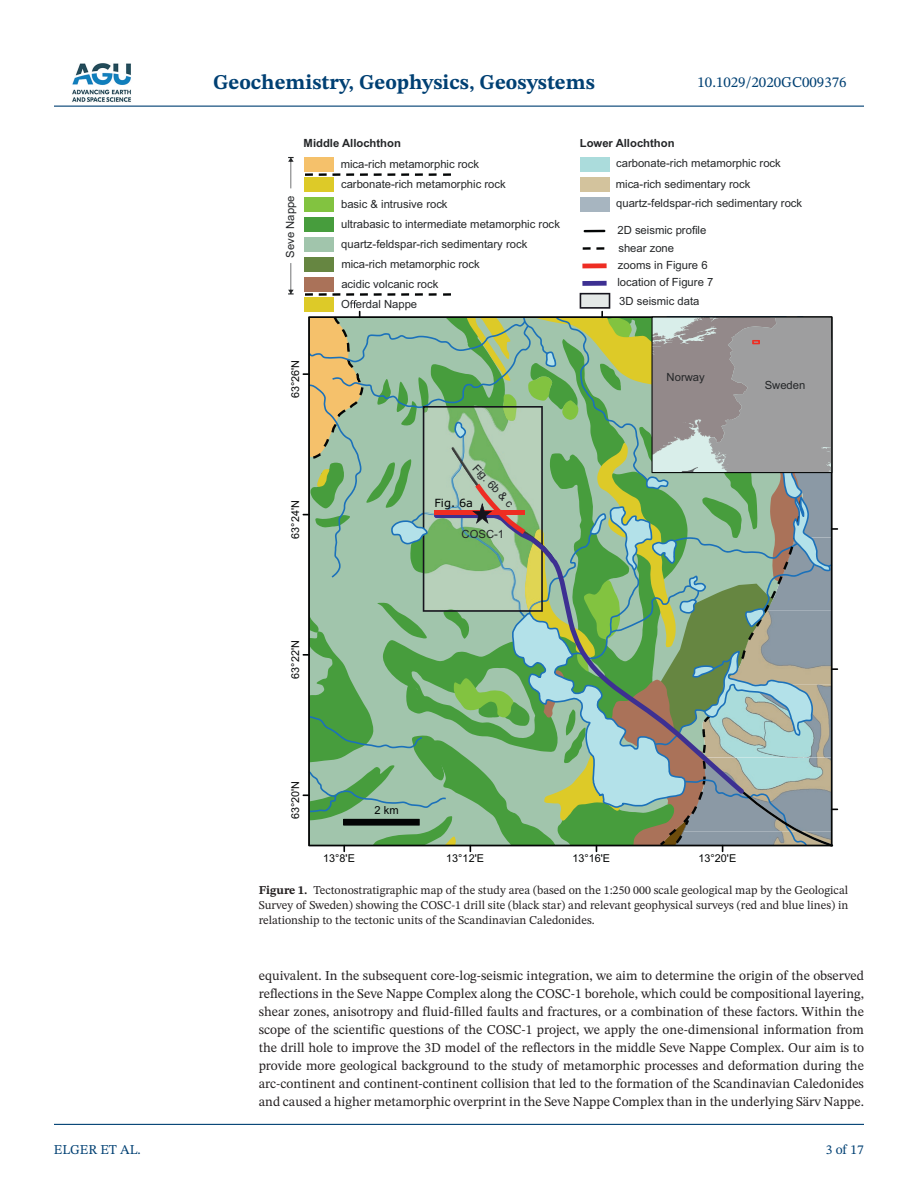
<style>
.page{position:relative;width:918px;height:1188px;background:#fff}
.page>*{position:absolute;margin:0;border:0;box-sizing:border-box;transform-origin:0 0}
.t1{font:700 21px "STIX Two Text";color:#004073}
.t2{font:15px "STIX Two Text";color:#004073}
.t3{font:13.5px/18px "STIX Two Text";color:#231f20;text-align:justify}
.t4{font:13.5px "STIX Two Text";color:#004073}
.t5{font:12px/15px "STIX Two Text";color:#231f20;text-align:justify}
.t6{font:11.25px/20px "Arial";color:#242628}
.t7{font:700 11.25px "Arial";color:#242628}
.t8{font:11.25px "Verdana";color:#030505}
.t9{font:11.1px "Arial";color:#030505}
.t10{font:10.8px "Arial";color:#030505}
.s1{font-weight:700}
</style>
<div class="page">
<hr style="left:54px;top:106px;width:810px;height:1px;background:#004073">
<hr style="left:54px;top:1124px;width:810px;height:1px;background:#004073">
<img style="left:72px;top:63px;width:59px;height:39px">
<div style="left:304px;top:157px;width:30px;height:14px;background:#f5c16b"></div>
<div style="left:305px;top:177px;width:29px;height:14px;background:#ddca28"></div>
<div style="left:305px;top:197px;width:29px;height:14px;background:#82c340"></div>
<div style="left:305px;top:217px;width:29px;height:14px;background:#479d3d"></div>
<div style="left:305px;top:237px;width:29px;height:14px;background:#a1c5ac"></div>
<div style="left:305px;top:257px;width:29px;height:14px;background:#668641"></div>
<div style="left:305px;top:277px;width:29px;height:14px;background:#aa7259"></div>
<svg style="left:305px;top:173px;width:8px;height:3px"></svg>
<svg style="left:319px;top:173px;width:21px;height:3px"></svg>
<svg style="left:346px;top:173px;width:8px;height:3px"></svg>
<svg style="left:360px;top:173px;width:8px;height:3px"></svg>
<svg style="left:374px;top:173px;width:21px;height:3px"></svg>
<svg style="left:401px;top:173px;width:8px;height:3px"></svg>
<svg style="left:415px;top:173px;width:8px;height:3px"></svg>
<svg style="left:429px;top:173px;width:8px;height:3px"></svg>
<svg style="left:583px;top:247px;width:21px;height:3px"></svg>
<svg style="left:443px;top:173px;width:8px;height:3px"></svg>
<div style="left:580px;top:157px;width:29px;height:14px;background:#abdcdc"></div>
<div style="left:580px;top:177px;width:29px;height:14px;background:#d3c39d"></div>
<div style="left:580px;top:197px;width:29px;height:14px;background:#a7b5c0"></div>
<hr style="left:584px;top:230px;width:21px;height:2px;background:#030505">
<div style="left:582px;top:263px;width:25px;height:5px;background:#ee2d23"></div>
<svg style="left:288px;top:157px;width:6px;height:31px"></svg>
<svg style="left:288px;top:263px;width:6px;height:31px"></svg>
<div style="left:582px;top:281px;width:25px;height:5px;background:#3d3092"></div>
<svg style="left:303px;top:293px;width:535px;height:559px;background:#94b392"></svg>
<p class="t4" style="left:54px;top:1140px;width:88px">ELGER ET AL.</p>
<h1 class="t1" style="left:213px;top:67px;width:383px">Geochemistry, Geophysics, Geosystems</h1>
<p class="t2" style="left:697px;top:72px;width:151px">10.1029/2020GC009376</p>
<p class="t7" style="left:304px;top:135px;width:99px">Middle Allochthon</p>
<p class="t6" style="left:341px;top:174px;width:220px">carbonate-rich metamorphic rock<br>basic &amp; intrusive rock<br>ultrabasic to intermediate metamorphic rock quartz-feldspar-rich sedimentary rock mica-rich metamorphic rock</p>
<p class="t6" style="left:341px;top:154px;width:140px">mica-rich metamorphic rock</p>
<p class="t6" style="left:280px;top:258px;width:64px;rotate:-90deg">Seve Nappe</p>
<p class="t6" style="left:341px;top:274px;width:99px">acidic volcanic rock</p>
<p class="t10" style="left:288px;top:398px;width:40px;rotate:-90deg">63°26'N</p>
<p class="t6" style="left:341px;top:294px;width:78px">O erdal Nappe</p>
<p class="t7" style="left:580px;top:135px;width:96px">Lower Allochthon</p>
<p class="t6" style="left:616px;top:153px;width:167px;line-height:21px">carbonate-rich metamorphic rock mica-rich sedimentary rock</p>
<p class="t6" style="left:616px;top:193px;width:188px">quartz-feldspar-rich sedimentary rock</p>
<p class="t6" style="left:617px;top:220px;width:90px">2D seismic profile</p>
<p class="t6" style="left:618px;top:238px;width:57px">shear zone</p>
<p class="t6" style="left:618px;top:255px;width:91px">zooms in Figure 6</p>
<p class="t6" style="left:617px;top:272px;width:97px">location of Figure 7</p>
<p class="t6" style="left:619px;top:291px;width:82px">3D seismic data</p>
<p class="t6" style="left:667px;top:367px;width:40px">Norway</p>
<p class="t6" style="left:765px;top:375px;width:42px">Sweden</p>
<p class="t10" style="left:288px;top:539px;width:40px;rotate:-90deg">63°24'N</p>
<p class="t6" style="left:482px;top:459px;width:55px;rotate:47deg">Fig. 6b &amp; c</p>
<p class="t8" style="left:434px;top:496px;width:40px">Fig. 6a</p>
<p class="t6" style="left:462px;top:524px;width:44px">COSC-1</p>
<p class="t10" style="left:288px;top:679px;width:40px;rotate:-90deg">63°22'N</p>
<p class="t10" style="left:288px;top:819px;width:40px;rotate:-90deg">63°20'N</p>
<p class="t9" style="left:375px;top:803px;width:26px">2 km</p>
<p class="t10" style="left:323px;top:851px;width:33px">13°8'E</p>
<p class="t10" style="left:446px;top:851px;width:39px">13°12'E</p>
<p class="t10" style="left:572px;top:851px;width:39px">13°16'E</p>
<p class="t10" style="left:699px;top:851px;width:39px">13°20'E</p>
<p class="t5" style="left:259px;top:883px;width:591px"><span class="s1">Figure 1.</span> Tectonostratigraphic map of the study area (based on the 1:250 000 scale geological map by the Geological Survey of Sweden) showing the COSC-1 drill site (black star) and relevant geophysical surveys (red and blue lines) in relationship to the tectonic units of the Scandinavian Caledonides.</p>
<p class="t3" style="left:259px;top:966px;width:607px">equivalent. In the subsequent core-log-seismic integration, we aim to determine the origin of the observed reflections in the Seve Nappe Complex along the COSC-1 borehole, which could be compositional layering, shear zones, anisotropy and fluid-filled faults and fractures, or a combination of these factors. Within the scope of the scientific questions of the COSC-1 project, we apply the one-dimensional information from the drill hole to improve the 3D model of the reflectors in the middle Seve Nappe Complex. Our aim is to provide more geological background to the study of metamorphic processes and deformation during the arc-continent and continent-continent collision that led to the formation of the Scandinavian Caledonides and caused a higher metamorphic overprint in the Seve Nappe Complex than in the underlying Särv Nappe.</p>
<p class="t4" style="left:826px;top:1140px;width:40px">3 of 17</p>
</div>
